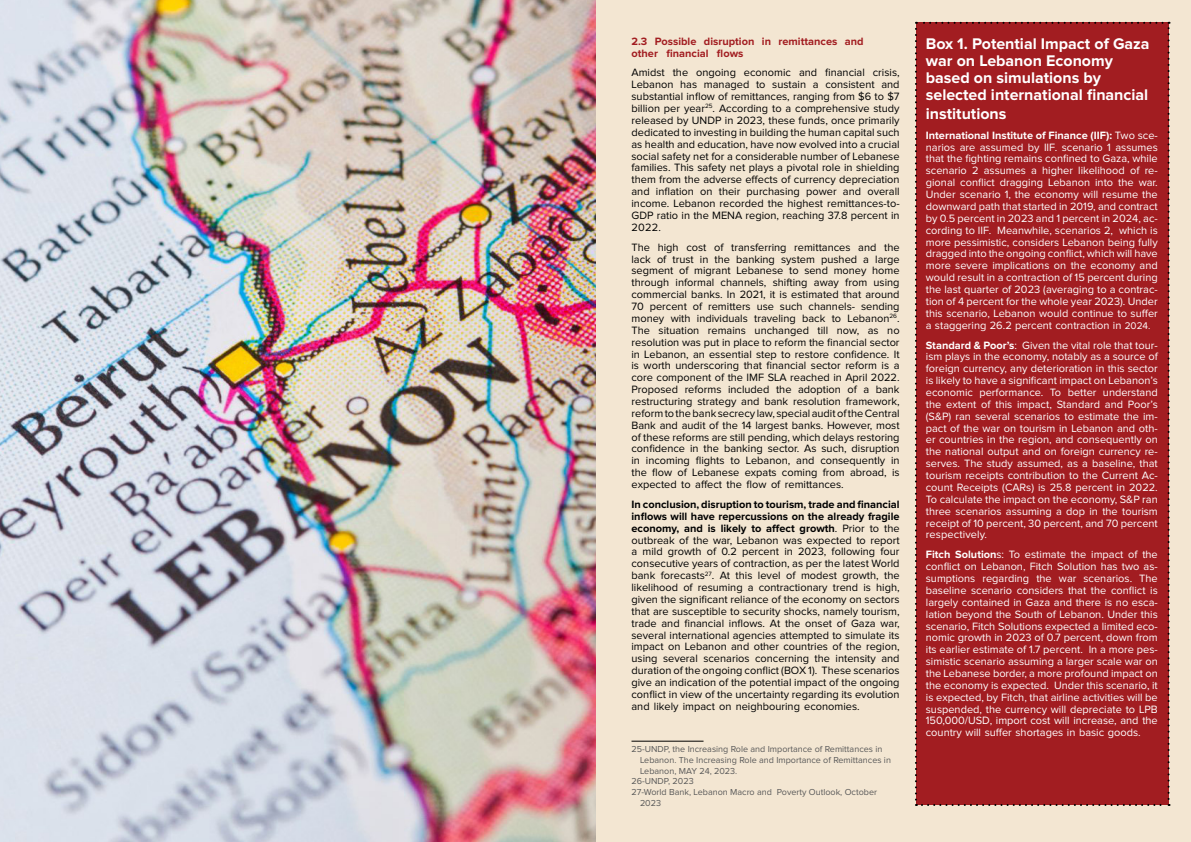
<style>
.page{position:relative;width:1191px;height:842px;background:#fff}
.page>*{position:absolute;margin:0;border:0;box-sizing:border-box;transform-origin:0 0}
.t1{font:700 16px/17.5px "Proxima Nova";color:#fff}
.t2{font:11px/11.9px "Proxima Nova";color:#000;text-align:justify}
.t3{font:11px/11.9px "Proxima Nova";color:#fff;text-align:justify}
.t4{font:700 11px/11.9px "Proxima Nova";color:#a21d21}
.t5{font:9px "Proxima Nova";color:#595959}
.s1{font-weight:700}
.s2{font-size:10px}
</style>
<div class="page">
<div style="left:595px;top:0;width:596px;height:842px;background:#f3e6d2"></div>
<div style="left:915px;top:22px;width:254px;height:784px;background:#a21d21"></div>
<img style="left:0;top:0;width:595px;height:842px">
<hr style="left:631px;top:741px;width:72px;height:1px;background:#000">
<p class="t4" style="left:631px;top:35px;width:234px">2.3 Possible disruption in remittances and other financial flows</p>
<p class="t2" style="left:631px;top:67px;width:270px">Amidst the ongoing economic and financial crisis, Lebanon has managed to sustain a consistent and substantial inflow of remittances, ranging from $6 to $7 billion per year<sup>25</sup>. According to a comprehensive study released by UNDP in 2023, these funds, once primarily dedicated to investing in building the human capital such as health and education, have now evolved into a crucial social safety net for a considerable number of Lebanese families. This safety net plays a pivotal role in shielding them from the adverse effects of currency depreciation and inflation on their purchasing power and overall income. Lebanon recorded the highest remittances-to-GDP ratio in the MENA region, reaching 37.8 percent in 2022.</p>
<p class="t2" style="left:631px;top:241px;width:270px">The high cost of transferring remittances and the lack of trust in the banking system pushed a large segment of migrant Lebanese to send money home through informal channels, shifting away from using commercial banks. In 2021, it is estimated that around 70 percent of remitters use such channels- sending money with individuals traveling back to Lebanon<sup>26</sup>.<br>The situation remains unchanged till now, as no resolution was put in place to reform the financial sector in Lebanon, an essential step to restore confidence. It is worth underscoring that financial sector reform is a core component of the IMF SLA reached in April 2022.<br>Proposed reforms included the adoption of a bank restructuring strategy and bank resolution framework, reform to the bank secrecy law, special audit of the Central Bank and audit of the 14 largest banks. However, most of these reforms are still pending, which delays restoring confidence in the banking sector. As such, disruption in incoming flights to Lebanon, and consequently in the flow of Lebanese expats coming from abroad, is expected to affect the flow of remittances.</p>
<p class="t2" style="left:631px;top:499px;width:270px"><span class="s1">In conclusion, disruption to tourism, trade and financial inflows will have repercussions on the already fragile economy, and is likely to affect growth</span>. Prior to the outbreak of the war, Lebanon was expected to report a mild growth of 0.2 percent in 2023, following four consecutive years of contraction, as per the latest World bank forecasts<sup>27</sup>. At this level of modest growth, the likelihood of resuming a contractionary trend is high, given the significant reliance of the economy on sectors that are susceptible to security shocks, namely tourism, trade and financial inflows. At the onset of Gaza war, several international agencies attempted to simulate its impact on Lebanon and other countries of the region, using several scenarios concerning the intensity and duration of the ongoing conflict (BOX 1). These scenarios give an indication of the potential impact of the ongoing conflict in view of the uncertainty regarding its evolution and likely impact on neighbouring economies.</p>
<p class="t5" style="left:631px;top:744px;width:252px">25-UNDP, the Increasing Role and Importance of Remittances in</p>
<p class="t5" style="left:640px;top:755px;width:252px">Lebanon. The Increasing Role and Importance of Remittances in</p>
<p class="t5" style="left:640px;top:765px;width:99px">Lebanon, MAY 24, 2023.</p>
<p class="t5" style="left:631px;top:776px;width:64px">26-UNDP, 2023</p>
<p class="t5" style="left:631px;top:787px;width:247px">27-World Bank, Lebanon Macro and Poverty Outlook, October</p>
<p class="t5" style="left:640px;top:798px;width:23px">2023</p>
<h1 class="t1" style="left:926px;top:35px;width:225px">Box 1. Potential Impact of Gaza war on Lebanon Economy based on simulations by selected international financial institutions</h1>
<p class="t3" style="left:926px;top:129px;width:233px"><span class="s1">International Institute of Finance (IIF):</span> Two sce&shy;narios are assumed by IIF. scenario 1 assumes that the fighting remains confined to Gaza, while scenario 2 assumes a higher likelihood of re&shy;gional conflict dragging Lebanon into the war.<br>Under scenario 1, the economy will resume the downward path that started in 2019, and contract by 0.5 percent in 2023 and 1 percent in 2024, ac&shy;cording to IIF. Meanwhile, scenarios 2, which is more pessimistic, considers Lebanon being fully dragged into the ongoing conflict, which will have more severe implications on the economy and would result in a contraction of 15 percent during the last quarter of 2023 (averaging to a contrac&shy;tion of 4 percent for the whole year 2023). Under this scenario, Lebanon would continue to suffer a staggering 26.2 percent contraction in <span class="s2">2024.</span></p>
<p class="t3" style="left:926px;top:339px;width:233px"><span class="s1">Standard &amp; Poor’s</span>: Given the vital role that tour&shy;ism plays in the economy, notably as a source of foreign currency, any deterioration in this sector is likely to have a significant impact on Lebanon’s economic performance. To better understand the extent of this impact, Standard and Poor’s (S&amp;P) ran several scenarios to estimate the im&shy;pact of the war on tourism in Lebanon and oth&shy;er countries in the region, and consequently on the national output and on foreign currency re&shy;serves. The study assumed, as a baseline, that tourism receipts contribution to the Current Ac&shy;count Receipts (CARs) is 25.8 percent in 2022.<br>To calculate the impact on the economy, S&amp;P ran three scenarios assuming a dop in the tourism receipt of 10 percent, 30 percent, and 70 percent respectively.</p>
<p class="t3" style="left:926px;top:549px;width:233px"><span class="s1">Fitch Solution</span>s: To estimate the impact of the conflict on Lebanon, Fitch Solution has two as&shy;sumptions regarding the war scenarios. The baseline scenario considers that the conflict is largely contained in Gaza and there is no esca&shy;lation beyond the South of Lebanon. Under this scenario, Fitch Solutions expected a limited eco&shy;nomic growth in 2023 of 0.7 percent, down from its earlier estimate of 1.7 percent. In a more pes&shy;simistic scenario assuming a larger scale war on the Lebanese border, a more profound impact on the economy is expected. Under this scenario, it is expected, by Fitch, that airline activities will be suspended, the currency will depreciate to LPB 150,000/USD, import cost will increase, and the country will suffer shortages in basic goods.</p>
</div>
